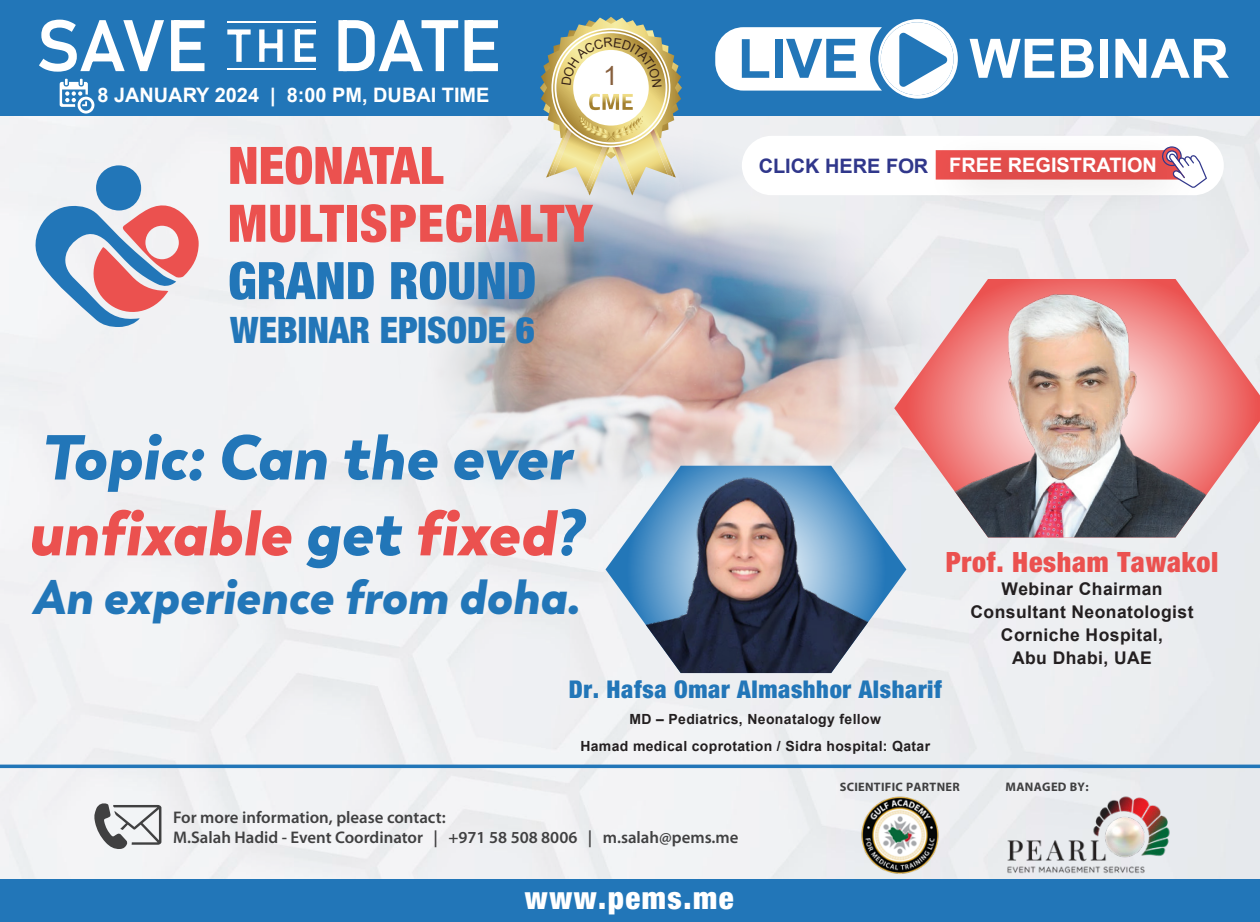
<style>
.page{position:relative;width:1260px;height:922px;background:#fff}
.page>*{position:absolute;margin:0;border:0;box-sizing:border-box;transform-origin:0 0}
.t1{font:italic 900 63px/76px "Trenda";color:#2276b8}
.t2{font:700 54.25px "Arial";color:#fff}
.t3{font:700 54.25px "Arial";color:#2276b8}
.t4{font:900 condensed 51.8px/57.8px "Helvetica Neue LT Std";letter-spacing:.025em;color:#eb514f}
.t5{font:900 condensed 51.8px "Helvetica Neue LT Std";color:#2276b8}
.t6{font:italic 900 48.3px "Trenda";color:#2276b8}
.t7{font:900 condensed 36.4px "Helvetica Neue LT Std";color:#2276b8}
.t8{font:900 condensed 30.8px "Helvetica Neue LT Std";letter-spacing:.05em;color:#fff}
.t9{font:900 condensed 28px "Helvetica Neue LT Std";letter-spacing:.025em;color:#eb514f}
.t10{font:26.6px "Arial";color:#875f3d}
.t11{font:900 condensed 24.5px "Helvetica Neue LT Std";letter-spacing:.025em;color:#2276b8}
.t12{font:700 19.95px "Arial";color:#fff}
.t13{font:700 17.5px/23.1px "Arial";letter-spacing:.025em;color:#231f20;text-align:center}
.t14{font:600 16.8px/20.3px "Myriad Pro";color:#404041}
.t15{font:700 14px/26.6px "Arial";letter-spacing:.025em;color:#231f20;text-align:center}
.t16{font:700 12.6px "Myriad Pro";letter-spacing:.025em;color:#404041}
.t17{font:700 12.25px "Myriad Pro";letter-spacing:.025em;color:#404041}
.s1{color:#eb514f}
.s2{color:#30378b}
</style>
<div class="page">
<img style="left:379px;top:116px;width:648px;height:412px">
<div style="left:0;top:0;width:1260px;height:116px;background:#2276b8"></div>
<svg style="left:94px;top:802px;width:67px;height:47px"></svg>
<div style="left:0;top:879px;width:1260px;height:43px;background:#2276b8"></div>
<svg style="left:33px;top:202px;width:166px;height:125px"></svg>
<div style="left:96px;top:165px;width:45px;height:46px;background:#2276b8;border-radius:50%"></div>
<svg style="left:894px;top:279px;width:366px;height:258px"></svg>
<img style="left:929px;top:281px;width:295px;height:256px">
<svg style="left:715px;top:19px;width:243px;height:80px"></svg>
<svg style="left:39px;top:20px;width:125px;height:52px"></svg>
<div style="left:175px;top:63px;width:30px;height:8px;background:#fff"></div>
<div style="left:175px;top:42px;width:26px;height:8px;background:#fff"></div>
<div style="left:175px;top:20px;width:30px;height:8px;background:#fff"></div>
<div style="left:171px;top:20px;width:8px;height:51px;background:#fff"></div>
<svg style="left:338px;top:20px;width:85px;height:51px"></svg>
<div style="left:436px;top:24px;width:8px;height:47px;background:#fff"></div>
<div style="left:422px;top:20px;width:36px;height:8px;background:#fff"></div>
<div style="left:468px;top:63px;width:30px;height:8px;background:#fff"></div>
<div style="left:468px;top:42px;width:26px;height:8px;background:#fff"></div>
<div style="left:468px;top:20px;width:30px;height:8px;background:#fff"></div>
<div style="left:465px;top:20px;width:8px;height:51px;background:#fff"></div>
<div style="left:236px;top:32px;width:6px;height:30px;background:#fff"></div>
<div style="left:227px;top:29px;width:24px;height:6px;background:#fff"></div>
<div style="left:277px;top:29px;width:6px;height:33px;background:#fff"></div>
<div style="left:262px;top:43px;width:18px;height:5px;background:#fff"></div>
<div style="left:259px;top:29px;width:6px;height:33px;background:#fff"></div>
<div style="left:297px;top:57px;width:19px;height:5px;background:#fff"></div>
<div style="left:297px;top:43px;width:16px;height:5px;background:#fff"></div>
<div style="left:297px;top:29px;width:19px;height:6px;background:#fff"></div>
<div style="left:295px;top:29px;width:5px;height:33px;background:#fff"></div>
<hr style="left:227px;top:22px;width:89px;height:1px;background:#fff">
<hr style="left:227px;top:68px;width:89px;height:1px;background:#fff">
<svg style="left:60px;top:79px;width:34px;height:34px"></svg>
<div style="left:742px;top:136px;width:482px;height:59px;background:#fff;border-radius:30px"></div>
<img style="left:906px;top:116px;width:314px;height:126px">
<svg style="left:936px;top:146px;width:271px;height:42px"></svg>
<svg style="left:0;top:764px;width:1260px;height:4px;fill:#2276b8"></svg>
<img style="left:1005px;top:794px;width:166px;height:80px">
<img style="left:859px;top:793px;width:82px;height:83px">
<svg style="left:606px;top:465px;width:300px;height:208px"></svg>
<img style="left:642px;top:465px;width:228px;height:208px">
<svg style="left:540px;top:17px;width:142px;height:178px"></svg>
<p class="t12" style="left:97px;top:81px;width:394px">8 JANUARY 2024 | 8:00 PM, DUBAI TIME</p>
<h3 class="t10" style="left:603px;top:57px;width:16px">1</h3>
<h3 class="t4" style="left:228px;top:136px;width:366px">NEONATAL<br>MULTISPECIALTY</h3>
<h3 class="t5" style="left:228px;top:249px;width:310px">GRAND ROUND</h3>
<h3 class="t7" style="left:230px;top:307px;width:306px">WEBINAR EPISODE 6</h3>
<h1 class="t1" style="left:27px;top:420px;width:557px">Topic: Can the ever <span class="s1">unfixable</span> get <span class="s1">fixed</span>?</h1>
<h3 class="t6" style="left:32px;top:565px;width:549px">An experience from doha.</h3>
<h2 class="t3" style="left:738px;top:20px;width:122px">LIVE</h2>
<h2 class="t2" style="left:969px;top:20px;width:261px">WEBINAR</h2>
<p class="t12" style="left:759px;top:151px;width:400px"><span class="s2">CLICK HERE FOR</span> FREE REGISTRATION</p>
<h3 class="t9" style="left:946px;top:545px;width:274px">Prof. Hesham Tawakol</h3>
<p class="t13" style="left:971px;top:577px;width:224px">Webinar Chairman<br>Consultant Neonatologist<br>Corniche Hospital,<br>Abu Dhabi, UAE</p>
<h3 class="t11" style="left:569px;top:673px;width:375px">Dr. Hafsa Omar Almashhor Alsharif</h3>
<p class="t15" style="left:580px;top:706px;width:351px">MD – Pediatrics, Neonatalogy fellow<br>Hamad medical coprotation / Sidra hospital: Qatar</p>
<p class="t14" style="left:173px;top:806px;width:567px">For more information, please contact:<br>M.Salah Hadid - Event Coordinator | +971 58 508 8006 | m.salah@pems.me</p>
<h3 class="t8" style="left:525px;top:878px;width:210px">www.pems.me</h3>
<p class="t17" style="left:840px;top:778px;width:122px">SCIENTIFIC PARTNER</p>
<p class="t16" style="left:1006px;top:778px;width:85px">MANAGED BY:</p>
</div>
